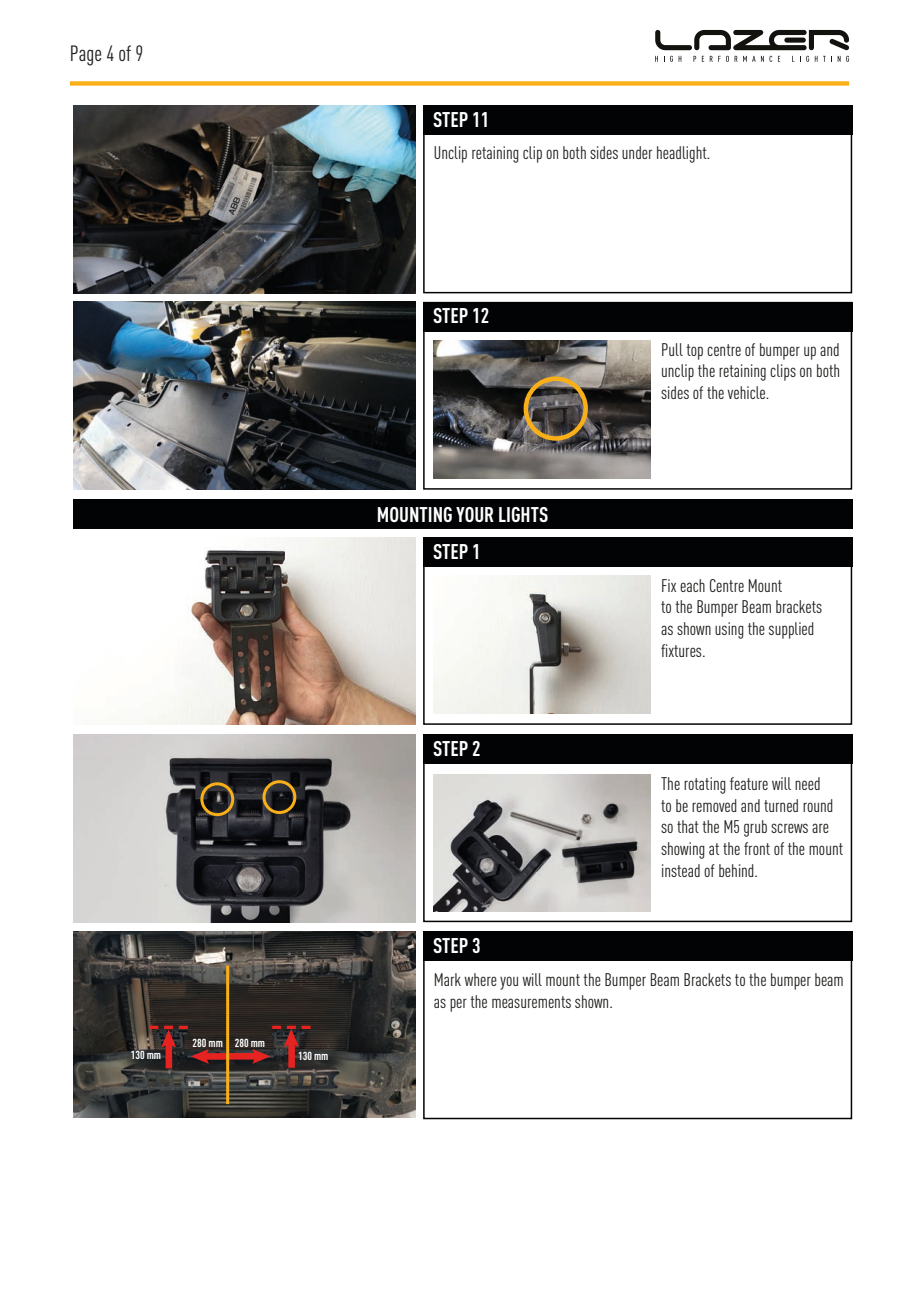
<style>
.page{position:relative;width:919px;height:1289px;background:#fff}
.page>*{position:absolute;margin:0;border:0;box-sizing:border-box;transform-origin:0 0}
.t1{font:condensed 21.75px "DINOT";color:#1d1d1b}
.t2{font:700 condensed 21px "DINOT";color:#fff}
.t3{font:condensed 18px/21.6px "DINOT";color:#1d1d1b}
.t4{font:700 condensed 11.55px "DINOT";color:#fff}
</style>
<div class="page">
<svg style="left:655px;top:30px;width:194px;height:20px"></svg>
<svg style="left:655px;top:56px;width:3px;height:6px"></svg>
<svg style="left:670px;top:56px;width:11px;height:6px"></svg>
<svg style="left:693px;top:56px;width:19px;height:6px"></svg>
<svg style="left:734px;top:56px;width:3px;height:6px"></svg>
<svg style="left:743px;top:56px;width:3px;height:6px"></svg>
<svg style="left:752px;top:56px;width:11px;height:6px"></svg>
<svg style="left:769px;top:56px;width:11px;height:6px"></svg>
<svg style="left:806px;top:56px;width:19px;height:6px"></svg>
<svg style="left:831px;top:56px;width:9px;height:6px"></svg>
<svg style="left:846px;top:56px;width:3px;height:6px"></svg>
<div style="left:70px;top:81px;width:779px;height:5px;background:#f9af18"></div>
<img style="left:73px;top:734px;width:342px;height:188px">
<img style="left:146px;top:537px;width:269px;height:187px">
<div style="left:423px;top:106px;width:429px;height:29px;background:#020304"></div>
<div style="left:423px;top:302px;width:429px;height:29px;background:#020304"></div>
<div style="left:423px;top:537px;width:429px;height:29px;background:#020304"></div>
<div style="left:423px;top:734px;width:429px;height:29px;background:#020304"></div>
<div style="left:423px;top:106px;width:429px;height:187px;border:2px solid #020304"></div>
<div style="left:423px;top:302px;width:429px;height:187px;border:2px solid #020304"></div>
<div style="left:423px;top:537px;width:429px;height:187px;border:2px solid #020304"></div>
<div style="left:423px;top:734px;width:429px;height:188px;border:2px solid #020304"></div>
<img style="left:73px;top:302px;width:342px;height:187px">
<img style="left:73px;top:106px;width:342px;height:187px">
<div style="left:73px;top:499px;width:779px;height:29px;background:#020304"></div>
<img style="left:434px;top:341px;width:217px;height:137px">
<img style="left:434px;top:774px;width:217px;height:137px">
<img style="left:434px;top:575px;width:217px;height:138px">
<div style="left:523px;top:376px;width:65px;height:65px;border:4px solid #f9af18;border-radius:50%"></div>
<div style="left:200px;top:782px;width:34px;height:34px;border:3px solid #f9af18;border-radius:50%"></div>
<div style="left:262px;top:780px;width:34px;height:34px;border:3px solid #f9af18;border-radius:50%"></div>
<div style="left:423px;top:931px;width:429px;height:188px;border:2px solid #020304"></div>
<img style="left:73px;top:931px;width:342px;height:186px">
<div style="left:423px;top:931px;width:429px;height:29px;background:#020304"></div>
<div style="left:288px;top:1040px;width:7px;height:27px;background:#e52421"></div>
<div style="left:165px;top:1040px;width:7px;height:28px;background:#e52421"></div>
<svg style="left:149px;top:1025px;width:60px;height:38px;background:#4c2827"></svg>
<div style="left:228px;top:1052px;width:30px;height:7px;background:#e52421"></div>
<svg style="left:252px;top:1025px;width:58px;height:38px;background:#502827"></svg>
<div style="left:202px;top:1053px;width:25px;height:6px;background:#e52421"></div>
<hr style="left:226px;top:965px;width:3px;height:139px;background:#f9af18">
<p class="t1" style="left:70px;top:40px;width:75px">Page 4 of 9</p>
<p class="t2" style="left:433px;top:107px;width:58px">STEP 11</p>
<p class="t3" style="left:434px;top:142px;width:278px">Unclip retaining clip on both sides under headlight.</p>
<p class="t4" style="left:131px;top:1048px;width:32px">130 mm</p>
<p class="t4" style="left:193px;top:1035px;width:32px">280 mm</p>
<p class="t4" style="left:235px;top:1035px;width:32px">280 mm</p>
<p class="t4" style="left:298px;top:1048px;width:32px">130 mm</p>
<p class="t2" style="left:433px;top:303px;width:58px">STEP 12</p>
<p class="t2" style="left:377px;top:501px;width:173px">MOUNTING YOUR LIGHTS</p>
<p class="t2" style="left:433px;top:538px;width:49px">STEP 1</p>
<p class="t2" style="left:433px;top:735px;width:49px">STEP 2</p>
<p class="t3" style="left:661px;top:338px;width:180px;text-align:justify">Pull top centre of bumper up and unclip the retaining clips on both sides of the vehicle.</p>
<p class="t3" style="left:661px;top:574px;width:122px">Fix each Centre Mount</p>
<p class="t3" style="left:661px;top:596px;width:163px">to the Bumper Beam brackets as shown using the supplied fixtures.</p>
<p class="t3" style="left:661px;top:773px;width:183px">The rotating feature will need<br>to be removed and turned round so that the M5 grub screws are showing at the front of the mount instead of behind.</p>
<p class="t2" style="left:433px;top:932px;width:49px">STEP 3</p>
<p class="t3" style="left:434px;top:969px;width:411px">Mark where you will mount the Bumper Beam Brackets to the bumper beam as per the measurements shown.</p>
</div>
